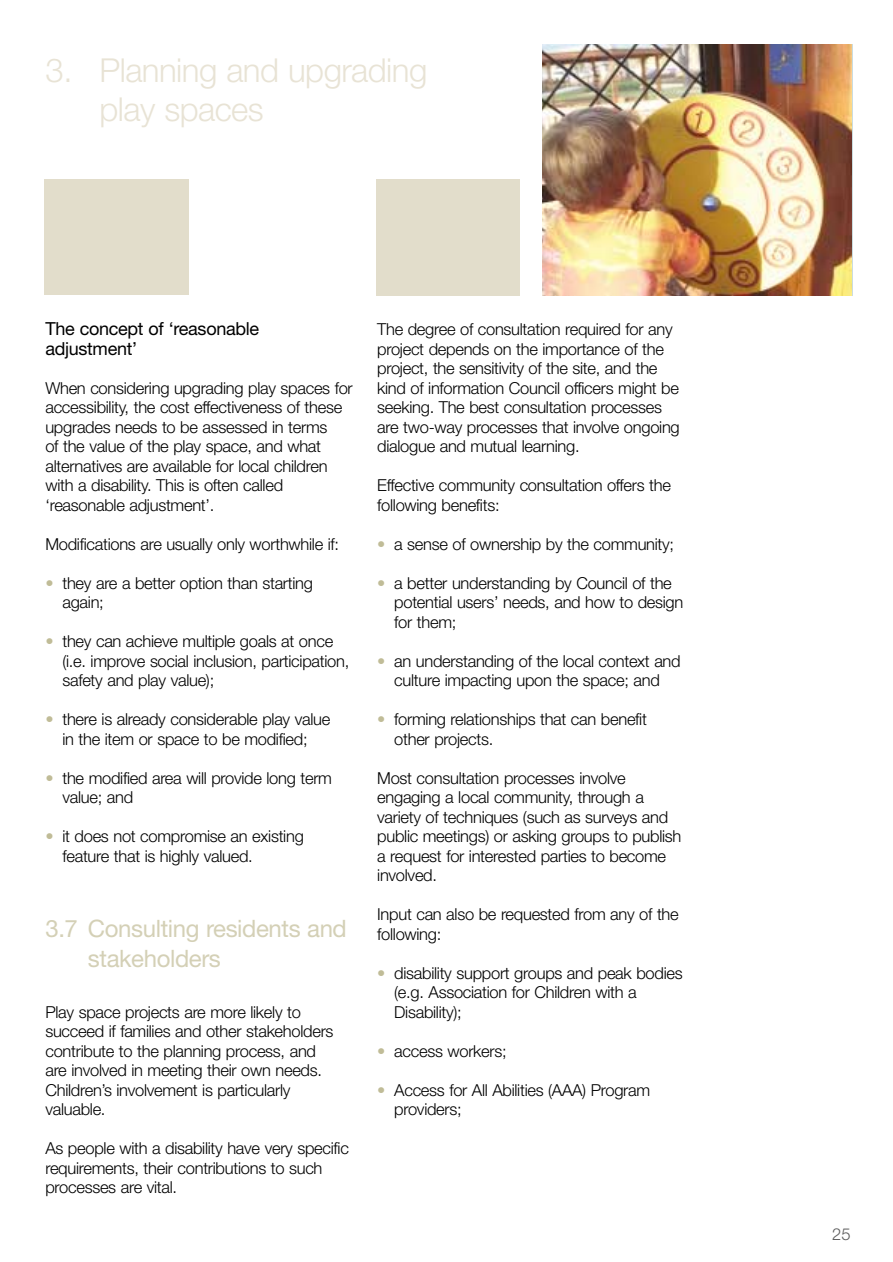
<style>
.page{position:relative;width:893px;height:1262px;background:#fff}
.page>*{position:absolute;margin:0;border:0;box-sizing:border-box;transform-origin:0 0}
.t1{font:300 33px/39px "Helvetica Neue";letter-spacing:-.015em;color:#e8e3d5}
.t2{font:24px/30px "Helvetica Neue";letter-spacing:-.015em;color:#d4d0b6}
.t3{font:18px/19.5px "Helvetica Neue";letter-spacing:-.015em;color:#000}
.t4{font:300 16.5px/19.5px "Helvetica Neue";letter-spacing:-.015em;color:#000}
.t5{font:300 16.5px "Helvetica Neue";color:#5b5b5b}
.s1{color:#c0bc97}
</style>
<div class="page">
<div style="left:376px;top:179px;width:144px;height:117px;background:#e2ddcb"></div>
<img style="left:543px;top:44px;width:309px;height:251px">
<div style="left:44px;top:180px;width:144px;height:115px;background:#e2ddcb"></div>
<h1 class="t1" style="left:100px;top:50px;width:329px;text-indent:-54px">3. Planning and upgrading play spaces</h1>
<p class="t3" style="left:45px;top:319px;width:215px">The concept of ‘reasonable adjustment’</p>
<p class="t4" style="left:45px;top:378px;width:309px">When considering upgrading play spaces for accessibility, the cost effectiveness of these upgrades needs to be assessed in terms<br>of the value of the play space, and what alternatives are available for local children with a disability. This is often called ‘reasonable adjustment’.</p>
<p class="t4" style="left:45px;top:534px;width:295px">Modifications are usually only worthwhile if:</p>
<p class="t4" style="left:62px;top:573px;width:252px;text-indent:-17px"><span class="s1">•</span> they are a better option than starting again;</p>
<p class="t4" style="left:62px;top:631px;width:288px;text-indent:-17px"><span class="s1">•</span> they can achieve multiple goals at once (i.e. improve social inclusion, participation, safety and play value);</p>
<p class="t4" style="left:45px;top:709px;width:286px;text-align:center"><span class="s1">•</span> there is already considerable play value in the item or space to be modified;</p>
<p class="t4" style="left:62px;top:768px;width:271px;text-indent:-17px"><span class="s1">•</span> the modified area will provide long term value; and</p>
<p class="t4" style="left:62px;top:826px;width:243px;text-indent:-17px"><span class="s1">•</span> it does not compromise an existing feature that is highly valued.</p>
<h2 class="t2" style="left:88px;top:913px;width:260px;text-indent:-43px">3.7 Consulting residents and stakeholders</h2>
<p class="t4" style="left:45px;top:1002px;width:289px">Play space projects are more likely to succeed if families and other stakeholders contribute to the planning process, and are involved in meeting their own needs.<br>Children’s involvement is particularly valuable.</p>
<p class="t4" style="left:45px;top:1138px;width:305px">As people with a disability have very specific requirements, their contributions to such processes are vital.</p>
<p class="t4" style="left:377px;top:319px;width:304px">The degree of consultation required for any project depends on the importance of the project, the sensitivity of the site, and the kind of information Council officers might be seeking. The best consultation processes are two-way processes that involve ongoing dialogue and mutual learning.</p>
<p class="t4" style="left:377px;top:475px;width:295px">Effective community consultation offers the following benefits:</p>
<p class="t4" style="left:377px;top:534px;width:298px"><span class="s1">•</span> a sense of ownership by the community;</p>
<p class="t4" style="left:394px;top:573px;width:290px;text-indent:-17px"><span class="s1">•</span> a better understanding by Council of the potential users’ needs, and how to design for them;</p>
<p class="t4" style="left:377px;top:651px;width:305px;text-align:center"><span class="s1">•</span> an understanding of the local context and culture impacting upon the space; and</p>
<p class="t4" style="left:394px;top:709px;width:254px;text-indent:-17px"><span class="s1">•</span> forming relationships that can benefit other projects.</p>
<p class="t4" style="left:377px;top:768px;width:306px">Most consultation processes involve engaging a local community, through a variety of techniques (such as surveys and public meetings) or asking groups to publish a request for interested parties to become involved.</p>
<p class="t4" style="left:377px;top:904px;width:303px">Input can also be requested from any of the following:</p>
<p class="t4" style="left:394px;top:963px;width:290px;text-indent:-17px"><span class="s1">•</span> disability support groups and peak bodies (e.g. Association for Children with a<br>Disability);</p>
<p class="t4" style="left:377px;top:1041px;width:131px"><span class="s1">•</span> access workers;</p>
<p class="t4" style="left:394px;top:1080px;width:257px;text-indent:-17px"><span class="s1">•</span> Access for All Abilities (AAA) Program providers;</p>
<p class="t5" style="left:832px;top:1223px;width:20px">25</p>
</div>
